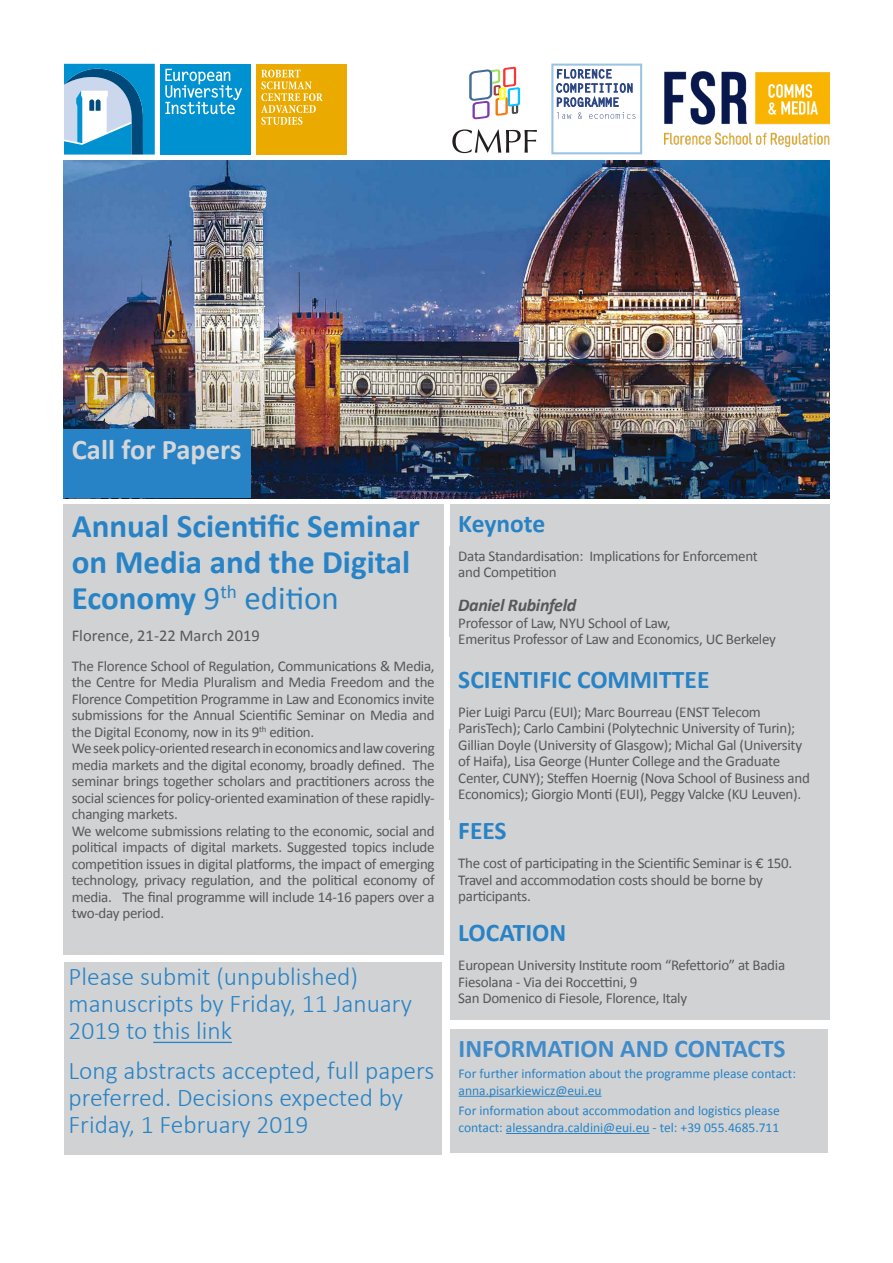
<style>
.page{position:relative;width:893px;height:1263px;background:#fff}
.page>*{position:absolute;margin:0;border:0;box-sizing:border-box;transform-origin:0 0}
.Paragraph_Style_1{font:700 33px/36px "Calibri";color:#2783c5}
.Paragraph_Style_1-2{font:700 28.5px "Calibri";color:#d5d6d8}
.Paragraph_Style_1-3{font:300 25.5px/27px "Calibri";color:#2783c5}
.Paragraph_Style_1-4{font:700 25.5px "Calibri";color:#2783c5}
.Paragraph_Style_1-5{font:700 25.5px "Calibri";color:#408bca}
.Paragraph_Style_1-6{font:italic 700 18px "Calibri";letter-spacing:-.02em;color:#57585a}
.Paragraph_Style_1-7{font:16.5px "Calibri";color:#57585a}
.Paragraph_Style_1-8{font:15px/16.5px "Calibri";letter-spacing:-.02em;color:#57585a}
.Paragraph_Style_1-9{font:13.5px/16.5px "Calibri";color:#2783c5}
.s1{font-weight:400}
</style>
<div class="page">
<img style="left:63px;top:161px;width:766px;height:337px">
<svg style="left:469px;top:67px;width:51px;height:52px"></svg>
<svg style="left:452px;top:129px;width:85px;height:24px"></svg>
<svg style="left:551px;top:64px;width:91px;height:90px"></svg>
<img style="left:664px;top:71px;width:165px;height:76px">
<div style="left:160px;top:64px;width:91px;height:91px;background:#0092d0"></div>
<svg style="left:165px;top:69px;width:77px;height:45px"></svg>
<svg style="left:64px;top:64px;width:91px;height:91px;background:#5aa7d0"></svg>
<div style="left:256px;top:64px;width:91px;height:91px;background:#eaaa00"></div>
<svg style="left:261px;top:69px;width:62px;height:56px"></svg>
<div style="left:450px;top:504px;width:379px;height:515px;background:#d1d2d4"></div>
<div style="left:63px;top:504px;width:380px;height:451px;background:#d1d2d4"></div>
<div style="left:450px;top:1030px;width:377px;height:123px;background:#d1d2d4"></div>
<hr style="left:459px;top:1096px;width:143px;height:1px;background:#2783c5">
<hr style="left:506px;top:1133px;width:143px;height:1px;background:#2783c5">
<div style="left:63px;top:429px;width:188px;height:69px;background:#2783c5"></div>
<div style="left:64px;top:962px;width:378px;height:192px;background:#d1d2d4"></div>
<hr style="left:153px;top:1042px;width:79px;height:1px;background:#2783c5">
<p class="Paragraph_Style_1-2" style="left:72px;top:432px;width:171px">Call for Papers</p>
<p class="Paragraph_Style_1" style="left:72px;top:508px;width:350px">Annual Scientific Seminar on Media and the Digital<br>Economy <span class="s1">9</span><sup>th</sup> <span class="s1">edition</span></p>
<p class="Paragraph_Style_1-7" style="left:72px;top:625px;width:190px">Florence, 21-22 March 2019</p>
<p class="Paragraph_Style_1-8" style="left:72px;top:657px;width:364px;text-align:justify">The Florence School of Regulation, Communications &amp; Media, the Centre for Media Pluralism and Media Freedom and the Florence Competition Programme in Law and Economics invite submissions for the Annual Scientific Seminar on Media and the Digital Economy, now in its 9<sup>th</sup> edition.</p>
<p class="Paragraph_Style_1-8" style="left:72px;top:740px;width:364px;text-align:justify">We seek policy-oriented research in economics and law covering media markets and the digital economy, broadly defined. The seminar brings together scholars and practitioners across the social sciences for policy-oriented examination of these rapidly&shy;changing markets.</p>
<p class="Paragraph_Style_1-8" style="left:72px;top:822px;width:364px;text-align:justify">We welcome submissions relating to the economic, social and political impacts of digital markets. Suggested topics include competition issues in digital platforms, the impact of emerging technology, privacy regulation, and the political economy of media. The final programme will include 14-16 papers over a two-day period.</p>
<p class="Paragraph_Style_1-3" style="left:69px;top:962px;width:345px">Please submit (unpublished) manuscripts by Friday, 11 January<br>2019 to this link</p>
<p class="Paragraph_Style_1-3" style="left:69px;top:1056px;width:367px">Long abstracts accepted, full papers preferred. Decisions expected by<br>Friday, 1 February 2019</p>
<p class="Paragraph_Style_1-4" style="left:458px;top:507px;width:88px">Keynote</p>
<p class="Paragraph_Style_1-8" style="left:458px;top:548px;width:301px">Data Standardisation: Implications for Enforcement and Competition</p>
<p class="Paragraph_Style_1-6" style="left:458px;top:594px;width:119px">Daniel Rubinfeld</p>
<p class="Paragraph_Style_1-8" style="left:458px;top:614px;width:214px">Professor of Law, NYU School of Law,</p>
<p class="Paragraph_Style_1-8" style="left:458px;top:631px;width:319px">Emeritus Professor of Law and Economics, UC Berkeley</p>
<p class="Paragraph_Style_1-4" style="left:458px;top:663px;width:253px">SCIENTIFIC COMMITTEE</p>
<p class="Paragraph_Style_1-8" style="left:458px;top:704px;width:353px">Pier Luigi Parcu (EUI); Marc Bourreau (ENST Telecom ParisTech); Carlo Cambini (Polytechnic University of Turin); Gillian Doyle (University of Glasgow); Michal Gal (University of Haifa), Lisa George (Hunter College and the Graduate Center, CUNY); Steffen Hoernig (Nova School of Business and Economics); Giorgio Monti (EUI), Peggy Valcke (KU Leuven).</p>
<p class="Paragraph_Style_1-4" style="left:458px;top:814px;width:50px">FEES</p>
<p class="Paragraph_Style_1-8" style="left:458px;top:855px;width:335px">The cost of participating in the Scientific Seminar is € 150.<br>Travel and accommodation costs should be borne by participants.</p>
<p class="Paragraph_Style_1-4" style="left:458px;top:916px;width:110px">LOCATION</p>
<p class="Paragraph_Style_1-8" style="left:458px;top:957px;width:328px">European University Institute room “Refettorio” at Badia<br>Fiesolana - Via dei Roccettini, 9<br>San Domenico di Fiesole, Florence, Italy</p>
<p class="Paragraph_Style_1-5" style="left:459px;top:1033px;width:329px">INFORMATION AND CONTACTS</p>
<p class="Paragraph_Style_1-9" style="left:459px;top:1065px;width:339px">For further information about the programme please contact: anna.pisarkiewicz@eui.eu</p>
<p class="Paragraph_Style_1-9" style="left:459px;top:1103px;width:323px">For information about accommodation and logistics please contact: alessandra.caldini@eui.eu - tel: +39 055.4685.711</p>
</div>
